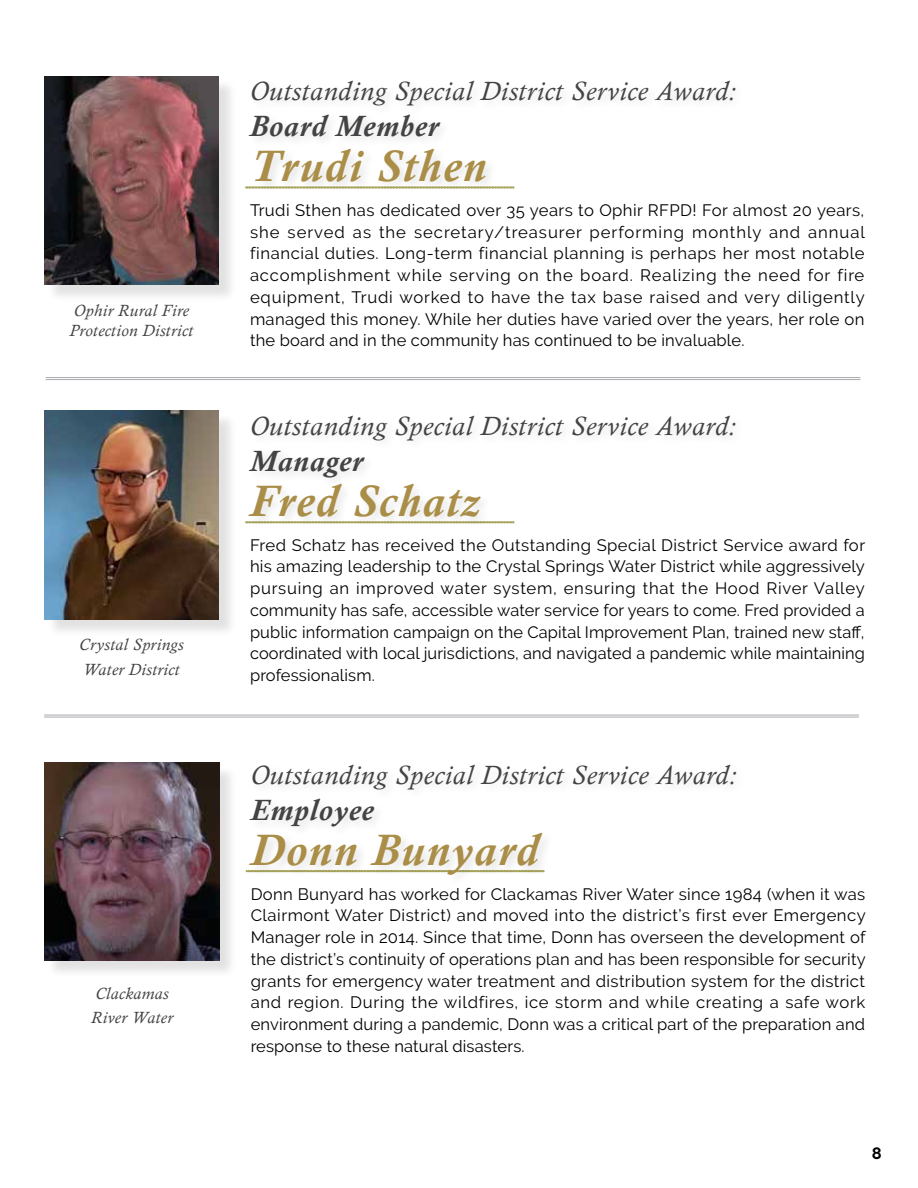
<style>
.page{position:relative;width:918px;height:1188px;background:#fff}
.page>*{position:absolute;margin:0;border:0;box-sizing:border-box;transform-origin:0 0}
.t1{font:italic 700 45px "Calisto";letter-spacing:.04em;color:#aa8e47}
.t2{font:italic 700 30px "Calisto";letter-spacing:.03em;color:#434345}
.t3{font:italic 27px "Calisto";letter-spacing:.03em;color:#434345}
.t4{font:italic 16.65px/24.3px "Calisto";letter-spacing:.03em;color:#434345}
.t5{font:16.5px/21.8px "Raleway";letter-spacing:.01em;color:#000;text-align:justify}
.t6{font:700 16.5px "Raleway";color:#000}
</style>
<div class="page">
<div style="left:46px;top:78px;width:191px;height:225px;background:#000;opacity:.12"></div>
<img style="left:44px;top:76px;width:175px;height:208px">
<div style="left:46px;top:413px;width:191px;height:225px;background:#000;opacity:.12"></div>
<img style="left:44px;top:411px;width:175px;height:208px">
<div style="left:47px;top:765px;width:191px;height:214px;background:#000;opacity:.12"></div>
<img style="left:45px;top:763px;width:174px;height:197px">
<hr style="left:44px;top:715px;width:815px;height:1px;background:#a7a9ac">
<hr style="left:44px;top:717px;width:815px;height:1px;background:#a7a9ac">
<hr style="left:46px;top:377px;width:814px;height:1px;background:#a7a9ac">
<hr style="left:46px;top:379px;width:814px;height:1px;background:#a7a9ac">
<p class="t4" style="left:70px;top:300px;width:125px;line-height:20.4px">Ophir Rural Fire<br>Protection District</p>
<p class="t4" style="left:79px;top:633px;width:106px">Crystal Springs<br>Water District</p>
<p class="t4" style="left:91px;top:982px;width:83px">Clackamas<br>River Water</p>
<h3 class="t3" style="left:250px;top:75px;width:487px">Outstanding Special District Service Award:</h3>
<h2 class="t2" style="left:250px;top:109px;width:190px">Board Member</h2>
<h1 class="t1" style="left:250px;top:140px;width:238px">Trudi Sthen</h1>
<p class="t5" style="left:250px;top:199px;width:617px">Trudi Sthen has dedicated over 35 years to Ophir RFPD! For almost 20 years, she served as the secretary/treasurer performing monthly and annual financial duties. Long-term financial planning is perhaps her most notable accomplishment while serving on the board. Realizing the need for fire equipment, Trudi worked to have the tax base raised and very diligently managed this money. While her duties have varied over the years, her role on the board and in the community has continued to be invaluable.</p>
<h3 class="t3" style="left:250px;top:410px;width:487px">Outstanding Special District Service Award:</h3>
<h2 class="t2" style="left:250px;top:443px;width:114px">Manager</h2>
<h1 class="t1" style="left:250px;top:475px;width:231px">Fred Schatz</h1>
<p class="t5" style="left:250px;top:534px;width:617px">Fred Schatz has received the Outstanding Special District Service award for his amazing leadership to the Crystal Springs Water District while aggressively pursuing an improved water system, ensuring that the Hood River Valley community has safe, accessible water service for years to come. Fred provided a public information campaign on the Capital Improvement Plan, trained new staff, coordinated with local jurisdictions, and navigated a pandemic while maintaining professionalism.</p>
<h3 class="t3" style="left:251px;top:759px;width:487px">Outstanding Special District Service Award:</h3>
<h2 class="t2" style="left:251px;top:792px;width:124px">Employee</h2>
<h1 class="t1" style="left:251px;top:823px;width:290px">Donn Bunyard</h1>
<p class="t5" style="left:251px;top:883px;width:617px">Donn Bunyard has worked for Clackamas River Water since 1984 (when it was Clairmont Water District) and moved into the district’s first ever Emergency Manager role in 2014. Since that time, Donn has overseen the development of the district’s continuity of operations plan and has been responsible for security grants for emergency water treatment and distribution system for the district and region. During the wildfires, ice storm and while creating a safe work environment during a pandemic, Donn was a critical part of the preparation and response to these natural disasters.</p>
<p class="t6" style="left:872px;top:1144px;width:11px">8</p>
</div>
